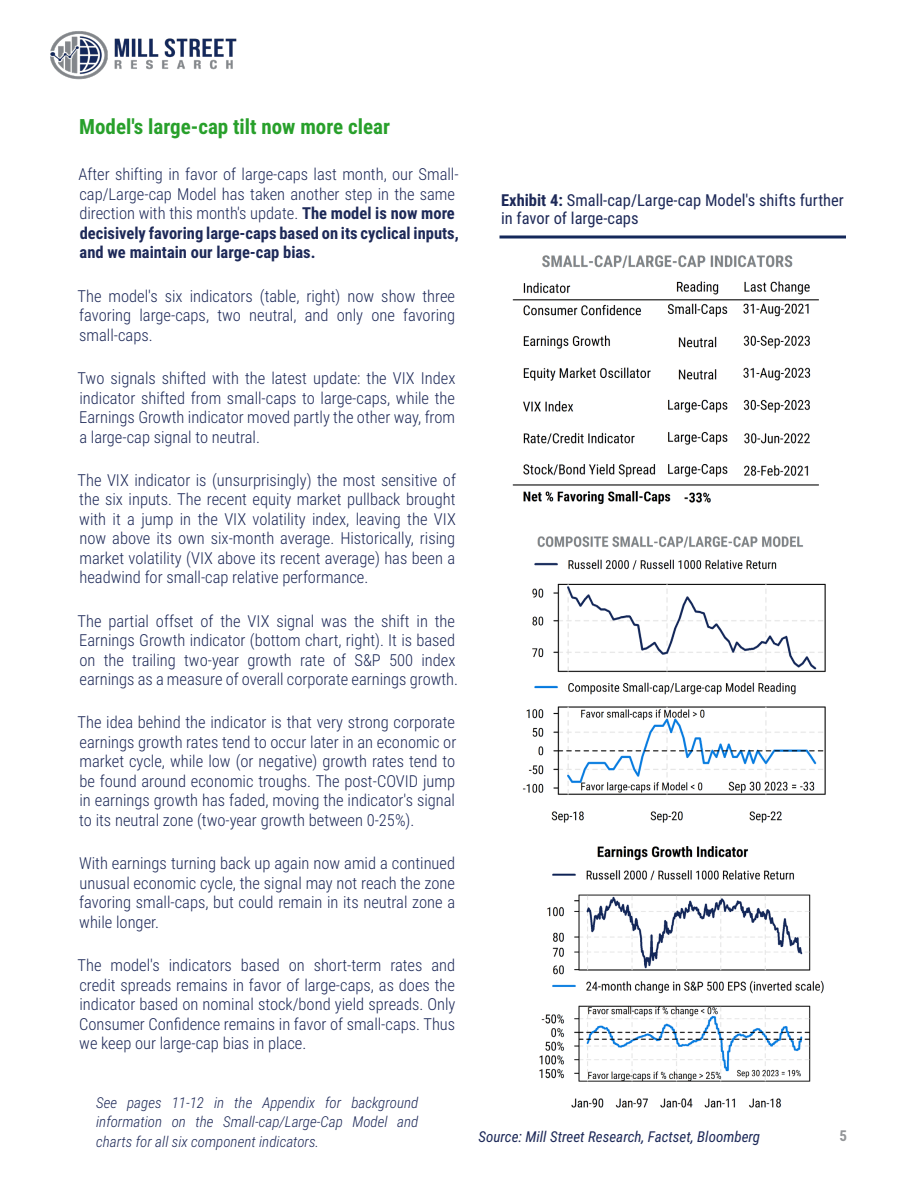
<style>
.page{position:relative;width:918px;height:1188px;background:#fff}
.page>*{position:absolute;margin:0;border:0;box-sizing:border-box;transform-origin:0 0}
.Green_Title{font:700 21px "Roboto Condensed";color:#28a02b}
.Paragraph_Style_1{font:300 16.5px/19.5px "Roboto Condensed";color:#1d2958;text-align:justify}
.t1{font:16.5px/18px "Roboto Condensed";color:#1d2958}
.Paragraph_Style_1-2{font:italic 300 15px/19.5px "Roboto Condensed";color:#1d2958;text-align:justify}
.t2{font:italic 15px "Roboto Condensed";color:#1d2958}
.t3{font:700 15px "Roboto Condensed";color:#939598}
.s1{font-weight:700}
</style>
<div class="page">
<img style="left:50px;top:31px;width:187px;height:49px">
<img style="left:512px;top:255px;width:307px;height:250px">
<img style="left:522px;top:536px;width:304px;height:287px">
<hr style="left:500px;top:235px;width:346px;height:3px;background:#14285a">
<img style="left:539px;top:846px;width:285px;height:262px">
<p class="Green_Title" style="left:79px;top:112px;width:312px">Model's large-cap tilt now more clear</p>
<p class="Paragraph_Style_1" style="left:78px;top:164px;width:382px;text-align:left">After shifting in favor of large-caps last month, our Small&shy;cap/Large-cap Model has taken another step in the same direction with this month's update. <span class="s1">The model is now more decisively favoring large-caps based on its cyclical inputs, and we maintain our large-cap bias.</span></p>
<p class="Paragraph_Style_1" style="left:78px;top:285px;width:379px">The model's six indicators (table, right) now show three favoring large-caps, two neutral, and only one favoring small-caps.</p>
<p class="Paragraph_Style_1" style="left:78px;top:368px;width:379px">Two signals shifted with the latest update: the VIX Index indicator shifted from small-caps to large-caps, while the Earnings Growth indicator moved partly the other way, from a large-cap signal to neutral.</p>
<p class="Paragraph_Style_1" style="left:78px;top:470px;width:380px">The VIX indicator is (unsurprisingly) the most sensitive of the six inputs. The recent equity market pullback brought with it a jump in the VIX volatility index, leaving the VIX now above its own six-month average. Historically, rising market volatility (VIX above its recent average) has been a headwind for small-cap relative performance.</p>
<p class="Paragraph_Style_1" style="left:78px;top:610px;width:382px;text-align:left">The partial offset of the VIX signal was the shift in the Earnings Growth indicator (bottom chart, right). It is based on the trailing two-year growth rate of S&amp;P 500 index earnings as a measure of overall corporate earnings growth.</p>
<p class="Paragraph_Style_1" style="left:78px;top:712px;width:380px">The idea behind the indicator is that very strong corporate earnings growth rates tend to occur later in an economic or market cycle, while low (or negative) growth rates tend to be found around economic troughs. The post-COVID jump in earnings growth has faded, moving the indicator's signal to its neutral zone (two-year growth between 0-25%).</p>
<p class="Paragraph_Style_1" style="left:79px;top:853px;width:378px">With earnings turning back up again now amid a continued unusual economic cycle, the signal may not reach the zone favoring small-caps, but could remain in its neutral zone a while longer.</p>
<p class="Paragraph_Style_1" style="left:78px;top:955px;width:380px">The model's indicators based on short-term rates and credit spreads remains in favor of large-caps, as does the indicator based on nominal stock/bond yield spreads. Only Consumer Confidence remains in favor of small-caps. Thus we keep our large-cap bias in place.</p>
<p class="Paragraph_Style_1-2" style="left:96px;top:1092px;width:324px">See pages 11-12 in the Appendix for background information on the Small-cap/Large-Cap Model and charts for all six component indicators.</p>
<p class="t1" style="left:501px;top:191px;width:344px"><span class="s1">Exhibit 4:</span> Small-cap/Large-cap Model's shifts further in favor of large-caps</p>
<p class="t2" style="left:478px;top:1126px;width:283px">Source: Mill Street Research, Factset, Bloomberg</p>
<p class="t3" style="left:839px;top:1125px;width:9px">5</p>
</div>
